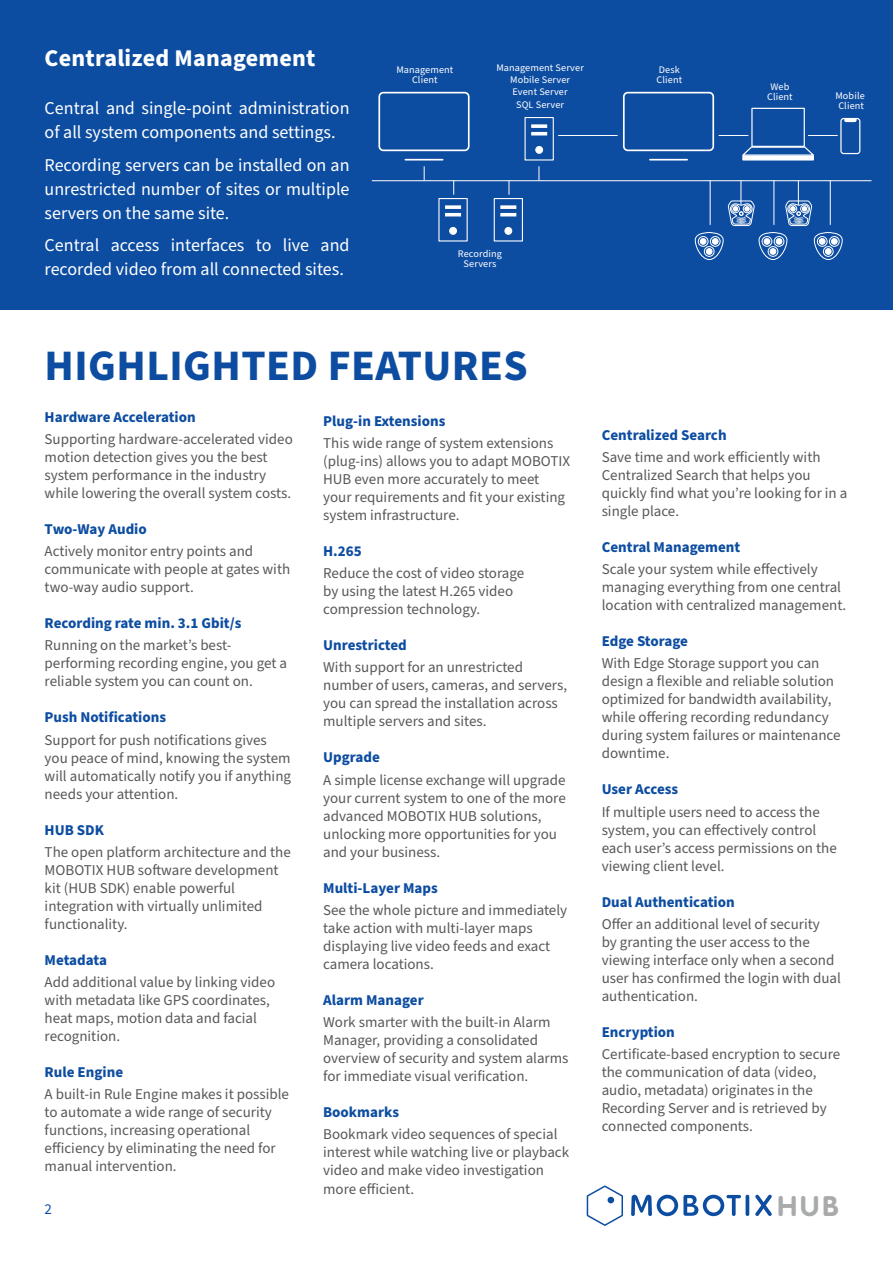
<style>
.page{position:relative;width:893px;height:1263px;background:#fff}
.page>*{position:absolute;margin:0;border:0;box-sizing:border-box;transform-origin:0 0}
.t1{font:700 43.5px "Source Sans Pro";letter-spacing:.01em;color:#0d4da1}
.t2{font:700 27.9px "VAG Rounded LT Pro";color:#a8aaab}
.t3{font:700 24px "Source Sans Pro";letter-spacing:.01em;color:#fff}
.t4{font:18px/24px "Source Sans Pro";color:#fff}
.t5{font:15px/18px "Source Sans Pro";color:#57585a}
.t6{font:700 15px "Source Sans Pro";color:#0d4da1}
.t7{font:700 15px "Source Sans Pro";letter-spacing:-.02em;color:#0d4da1}
.t8{font:15px "Source Sans Pro";color:#0d4da1}
.t9{font:10.05px/10.1px "Source Sans Pro";letter-spacing:.01em;color:#fff;text-align:center}
</style>
<div class="page">
<svg style="left:586px;top:1185px;width:37px;height:41px"></svg>
<hr style="left:746px;top:1195px;width:3px;height:21px;background:#0d4da1;border-radius:2px">
<svg style="left:755px;top:1195px;width:17px;height:21px"></svg>
<svg style="left:631px;top:1195px;width:110px;height:21px"></svg>
<div style="left:0;top:0;width:893px;height:310px;background:#0d4da1"></div>
<div style="left:525px;top:117px;width:29px;height:44px;border:1px solid #fff"></div>
<svg style="left:531px;top:124px;width:16px;height:4px"></svg>
<hr style="left:531px;top:132px;width:16px;height:3px;background:#fff">
<div style="left:536px;top:146px;width:7px;height:7px;background:#fff;border-radius:50%"></div>
<div style="left:535px;top:146px;width:8px;height:8px;border:1px solid #fff;border-radius:50%"></div>
<div style="left:840px;top:118px;width:20px;height:36px;border:1px solid #fff;border-radius:3px"></div>
<svg style="left:843px;top:117px;width:15px;height:6px"></svg>
<svg style="left:813px;top:232px;width:30px;height:28px"></svg>
<svg style="left:742px;top:146px;width:72px;height:9px"></svg>
<div style="left:751px;top:108px;width:54px;height:39px;border:1px solid #fff"></div>
<svg style="left:742px;top:155px;width:72px;height:6px"></svg>
<svg style="left:758px;top:232px;width:30px;height:28px"></svg>
<svg style="left:694px;top:232px;width:30px;height:28px"></svg>
<hr style="left:372px;top:180px;width:499px;height:1px;background:#fff">
<hr style="left:558px;top:135px;width:60px;height:1px;background:#fff">
<svg style="left:719px;top:135px;width:29px;height:1px"></svg>
<hr style="left:808px;top:135px;width:30px;height:1px;background:#fff">
<svg style="left:539px;top:166px;width:1px;height:15px"></svg>
<hr style="left:710px;top:181px;width:1px;height:44px;background:#fff">
<hr style="left:774px;top:181px;width:1px;height:44px;background:#fff">
<hr style="left:830px;top:181px;width:1px;height:44px;background:#fff">
<svg style="left:785px;top:181px;width:28px;height:45px"></svg>
<svg style="left:728px;top:181px;width:27px;height:45px"></svg>
<div style="left:623px;top:92px;width:91px;height:59px;border:2px solid #fff;border-radius:4px"></div>
<hr style="left:650px;top:159px;width:37px;height:2px;background:#fff">
<div style="left:378px;top:92px;width:92px;height:59px;border:2px solid #fff;border-radius:4px"></div>
<hr style="left:405px;top:159px;width:38px;height:2px;background:#fff">
<div style="left:494px;top:198px;width:29px;height:44px;border:1px solid #fff"></div>
<svg style="left:500px;top:205px;width:16px;height:4px"></svg>
<hr style="left:500px;top:213px;width:16px;height:3px;background:#fff">
<div style="left:505px;top:227px;width:7px;height:7px;background:#fff;border-radius:50%"></div>
<div style="left:504px;top:227px;width:8px;height:8px;border:1px solid #fff;border-radius:50%"></div>
<svg style="left:445px;top:205px;width:16px;height:4px"></svg>
<hr style="left:445px;top:213px;width:16px;height:3px;background:#fff">
<div style="left:450px;top:227px;width:6px;height:7px;background:#fff;border-radius:50%"></div>
<div style="left:449px;top:227px;width:8px;height:8px;border:1px solid #fff;border-radius:50%"></div>
<svg style="left:424px;top:166px;width:1px;height:15px"></svg>
<svg style="left:509px;top:180px;width:1px;height:15px"></svg>
<svg style="left:453px;top:180px;width:1px;height:15px"></svg>
<h3 class="t3" style="left:45px;top:42px;width:272px">Centralized Management</h3>
<p class="t4" style="left:45px;top:97px;width:306px">Central and single-point administration of all system components and settings.</p>
<p class="t4" style="left:45px;top:153px;width:306px;text-align:justify">Recording servers can be installed on an unrestricted number of sites or multiple servers on the same site.</p>
<p class="t4" style="left:45px;top:234px;width:306px">Central access interfaces to live and recorded video from all connected sites.</p>
<p class="t9" style="left:396px;top:65px;width:59px">Management<br>Client</p>
<p class="t9" style="left:496px;top:62px;width:89px;line-height:12.3px">Management Server<br>Mobile Server<br>Event Server<br>SQL Server</p>
<p class="t9" style="left:458px;top:249px;width:46px">Recording<br>Servers</p>
<h1 class="t1" style="left:45px;top:336px;width:485px">HIGHLIGHTED FEATURES</h1>
<p class="t9" style="left:656px;top:65px;width:27px;text-align:left">Desk<br>Client</p>
<p class="t9" style="left:767px;top:82px;width:27px">Web<br>Client</p>
<p class="t9" style="left:835px;top:91px;width:31px;text-align:left">Mobile<br>Client</p>
<p class="t6" style="left:45px;top:406px;width:153px">Hardware Acceleration</p>
<p class="t5" style="left:45px;top:430px;width:250px">Supporting hardware-accelerated video motion detection gives you the best system performance in the industry while lowering the overall system costs.</p>
<p class="t6" style="left:45px;top:519px;width:104px">Two-Way Audio</p>
<p class="t5" style="left:45px;top:543px;width:247px">Actively monitor entry points and communicate with people at gates with two-way audio support.</p>
<p class="t6" style="left:45px;top:613px;width:198px">Recording rate min. 3.1 Gbit/s</p>
<p class="t5" style="left:45px;top:637px;width:244px">Running on the market’s best&shy;performing recording engine, you get a reliable system you can count on.</p>
<p class="t6" style="left:45px;top:707px;width:123px">Push Notifications</p>
<p class="t5" style="left:45px;top:731px;width:248px">Support for push notifications gives you peace of mind, knowing the system will automatically notify you if anything needs your attention.</p>
<p class="t6" style="left:45px;top:819px;width:61px">HUB SDK</p>
<p class="t5" style="left:45px;top:843px;width:248px">The open platform architecture and the<br>MOBOTIX HUB software development kit (HUB SDK) enable powerful integration with virtually unlimited functionality.</p>
<p class="t6" style="left:45px;top:950px;width:64px">Metadata</p>
<p class="t5" style="left:45px;top:974px;width:232px">Add additional value by linking video with metadata like GPS coordinates, heat maps, motion data and facial recognition.</p>
<p class="t6" style="left:45px;top:1062px;width:80px">Rule Engine</p>
<p class="t5" style="left:45px;top:1086px;width:246px">A built-in Rule Engine makes it possible to automate a wide range of security functions, increasing operational efficiency by eliminating the need for manual intervention.</p>
<p class="t6" style="left:323px;top:410px;width:124px">Plug-in Extensions</p>
<p class="t5" style="left:323px;top:434px;width:249px">This wide range of system extensions (plug-ins) allows you to adapt MOBOTIX HUB even more accurately to meet your requirements and fit your existing system infrastructure.</p>
<p class="t6" style="left:323px;top:541px;width:40px">H.265</p>
<p class="t5" style="left:323px;top:565px;width:203px">Reduce the cost of video storage by using the latest H.265 video compression technology.</p>
<p class="t6" style="left:323px;top:635px;width:85px">Unrestricted</p>
<p class="t5" style="left:323px;top:659px;width:245px">With support for an unrestricted number of users, cameras, and servers, you can spread the installation across multiple servers and sites.</p>
<p class="t6" style="left:323px;top:747px;width:58px">Upgrade</p>
<p class="t5" style="left:323px;top:771px;width:244px">A simple license exchange will upgrade your current system to one of the more advanced MOBOTIX HUB solutions, unlocking more opportunities for you and your business.</p>
<p class="t6" style="left:323px;top:877px;width:116px">Multi-Layer Maps</p>
<p class="t5" style="left:323px;top:901px;width:246px">See the whole picture and immediately take action with multi-layer maps displaying live video feeds and exact camera locations.</p>
<p class="t6" style="left:323px;top:990px;width:102px">Alarm Manager</p>
<p class="t5" style="left:323px;top:1014px;width:247px">Work smarter with the built-in Alarm Manager, providing a consolidated overview of security and system alarms for immediate visual verification.</p>
<p class="t6" style="left:323px;top:1102px;width:78px">Bookmarks</p>
<p class="t5" style="left:323px;top:1126px;width:247px">Bookmark video sequences of special interest while watching live or playback video and make video investigation more efficient.</p>
<p class="t6" style="left:602px;top:424px;width:126px">Centralized Search</p>
<p class="t5" style="left:602px;top:448px;width:247px">Save time and work efficiently with<br>Centralized Search that helps you quickly find what you’re looking for in a single place.</p>
<p class="t6" style="left:602px;top:537px;width:140px">Central Management</p>
<p class="t5" style="left:602px;top:560px;width:246px">Scale your system while effectively managing everything from one central location with centralized management.</p>
<p class="t7" style="left:602px;top:631px;width:88px">Edge Storage</p>
<p class="t5" style="left:602px;top:655px;width:240px">With Edge Storage support you can design a flexible and reliable solution optimized for bandwidth availability, while offering recording redundancy during system failures or maintenance downtime.</p>
<p class="t6" style="left:602px;top:779px;width:78px">User Access</p>
<p class="t5" style="left:602px;top:803px;width:237px">If multiple users need to access the system, you can effectively control each user’s access permissions on the viewing client level.</p>
<p class="t6" style="left:602px;top:891px;width:135px">Dual Authentication</p>
<p class="t5" style="left:602px;top:915px;width:241px">Offer an additional level of security<br>by granting the user access to the viewing interface only when a second user has confirmed the login with dual authentication.</p>
<p class="t6" style="left:602px;top:1022px;width:75px">Encryption</p>
<p class="t5" style="left:602px;top:1045px;width:240px">Certificate-based encryption to secure the communication of data (video, audio, metadata) originates in the Recording Server and is retrieved by connected components.</p>
<p class="t8" style="left:45px;top:1199px;width:9px">2</p>
<h2 class="t2" style="left:777px;top:1188px;width:62px">HUB</h2>
</div>
